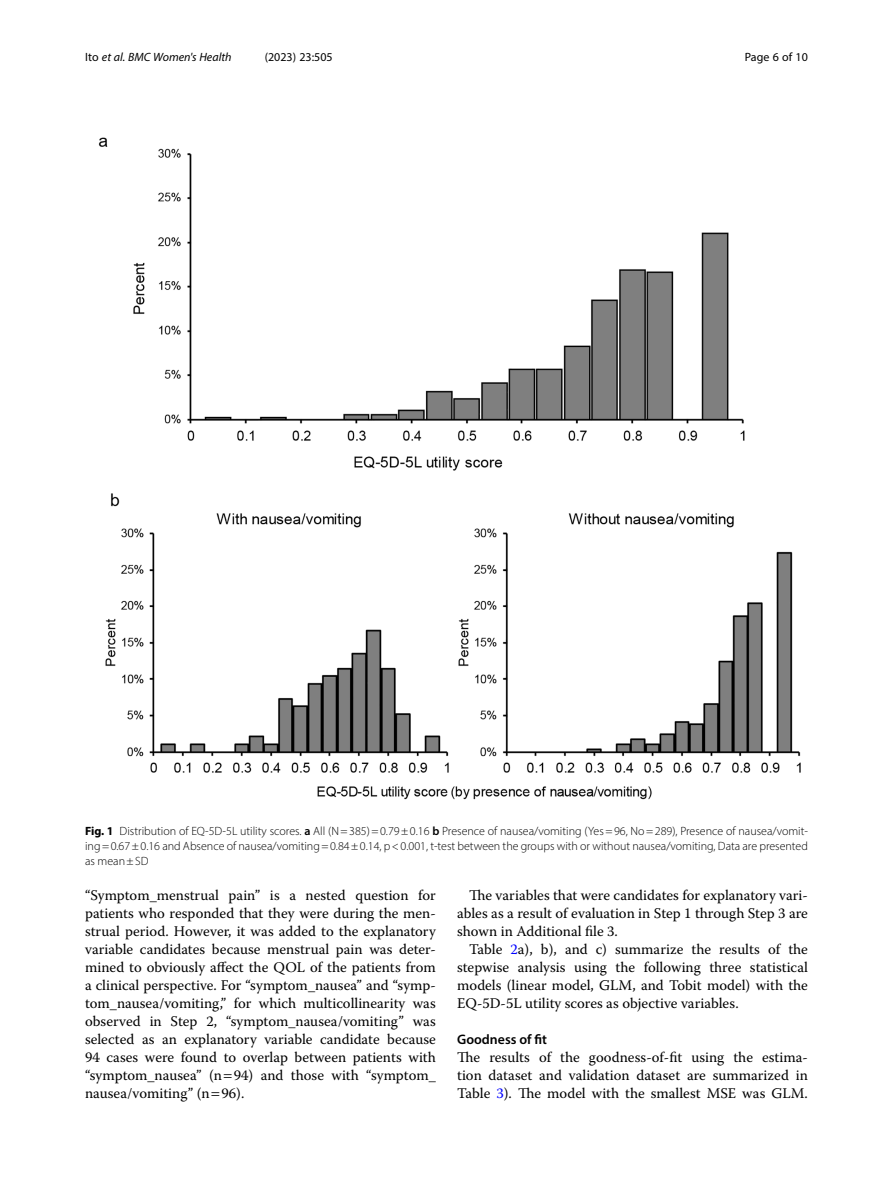
<style>
.page{position:relative;width:893px;height:1191px;background:#fff}
.page>*{position:absolute;margin:0;border:0;box-sizing:border-box;transform-origin:0 0}
.Body_Text{font:14.7px/18px "Warnock Pro";color:#000;text-align:justify}
.Body_Text_Indent{font:14.7px/18px "Warnock Pro";color:#000;text-align:justify}
.Head_2{font:600 13.8px "Myriad Pro";color:#000}
.Figure_Caption{font:300 12px/15px "Myriad Pro";color:#000;text-align:justify}
.t1{font:italic 12px "Myriad Pro";color:#000}
.t2{font:12px "Myriad Pro";color:#000}
.s1{font-style:normal}
.s2{font-weight:700}
.s3{font-weight:600}
.s4{color:#00f}
</style>
<div class="page">
<img style="left:98px;top:137px;width:703px;height:663px">
<p class="t1" style="left:85px;top:50px;width:148px"><span class="s1">Ito</span> et al. BMC Women's Health</p>
<p class="t2" style="left:265px;top:50px;width:70px">(2023) 23:505</p>
<p class="t2" style="left:745px;top:50px;width:65px">Page 6 of 10</p>
<p class="Figure_Caption" style="left:85px;top:823px;width:724px"><span class="s2">Fig. 1</span> Distribution of EQ-5D-5L utility scores. <span class="s3">a</span> All (N=385)=0.79±0.16 <span class="s3">b</span> Presence of nausea/vomiting (Yes=96, No=289), Presence of nausea/vomit&shy;ing=0.67±0.16 and Absence of nausea/vomiting=0.84±0.14, p&lt;0.001, t-test between the groups with or without nausea/vomiting, Data are presented as mean±SD</p>
<p class="Body_Text" style="left:85px;top:886px;width:352px">“Symptom_menstrual pain” is a nested question for patients who responded that they were during the men&shy;strual period. However, it was added to the explanatory variable candidates because menstrual pain was deter&shy;mined to obviously affect the QOL of the patients from a clinical perspective. For “symptom_nausea” and “symp&shy;tom_nausea/vomiting,” for which multicollinearity was observed in Step 2, “symptom_nausea/vomiting” was selected as an explanatory variable candidate because 94 cases were found to overlap between patients with “symptom_nausea” (n 94) and those with “symptom_ nausea/vomiting” (n 96).</p>
<p class="Body_Text_Indent" style="left:457px;top:886px;width:352px;text-indent:12px">The variables that were candidates for explanatory vari&shy;ables as a result of evaluation in Step 1 through Step 3 are shown in Additional file 3.</p>
<p class="Body_Text_Indent" style="left:457px;top:940px;width:352px;text-indent:12px">Table <span class="s4">2</span>a), b), and c) summarize the results of the stepwise analysis using the following three statistical models (linear model, GLM, and Tobit model) with the EQ-5D-5L utility scores as objective variables.</p>
<p class="Head_2" style="left:457px;top:1031px;width:91px">Goodness of fit</p>
<p class="Body_Text" style="left:457px;top:1048px;width:352px">The results of the goodness-of-fit using the estima&shy;tion dataset and validation dataset are summarized in Table <span class="s4">3</span>). The model with the smallest MSE was GLM.</p>
</div>
